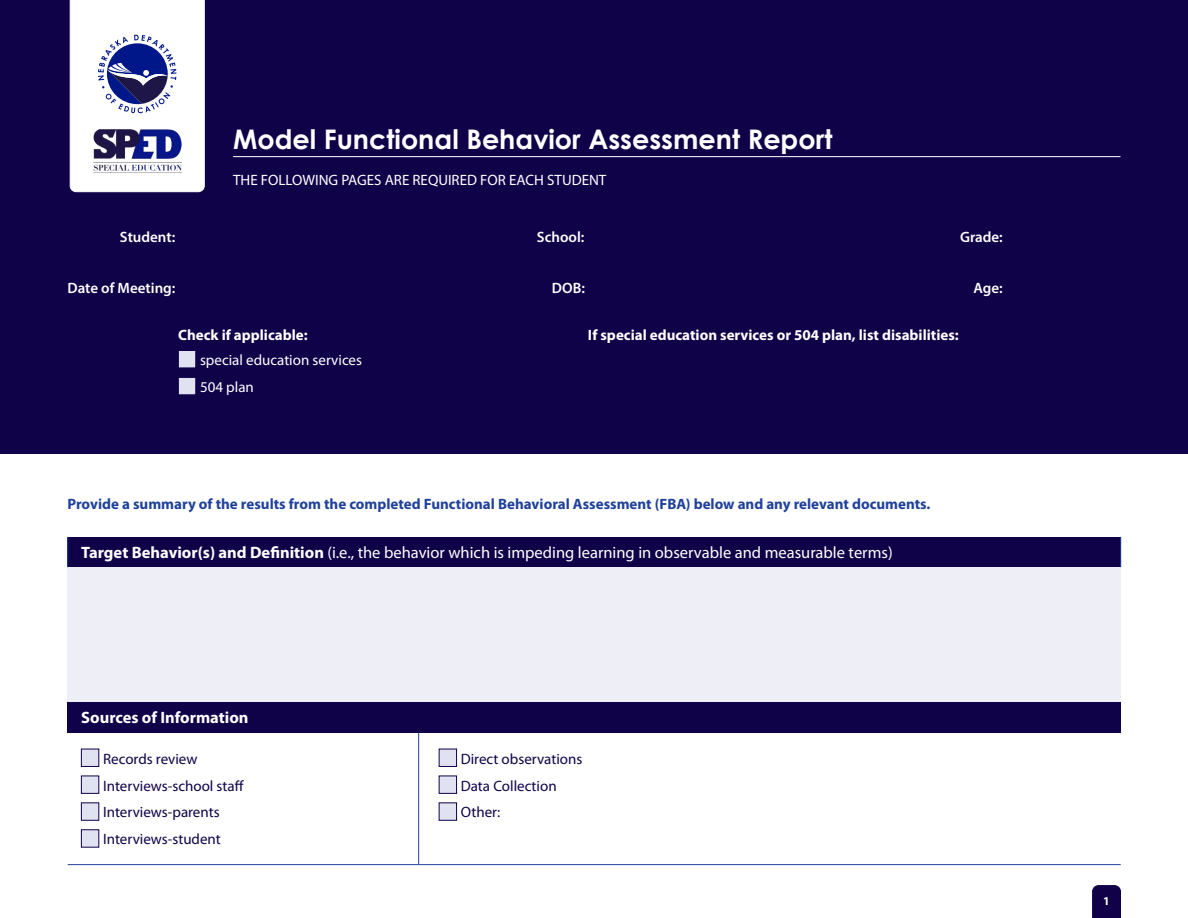
<style>
.page{position:relative;width:1188px;height:918px;background:#fff}
.page>*{position:absolute;margin:0;border:0;box-sizing:border-box;transform-origin:0 0}
.t1{font:700 27px "Century Gothic";color:#fff}
.t2{font:16.5px "Myriad Pro";color:#fff}
.t3{font:700 16.5px "Myriad Pro";color:#fff}
.t4{font:15px "Myriad Pro";color:#100249}
.t5{font:700 15px "Myriad Pro";color:#20419b}
.t6{font:15px "Myriad Pro";color:#fff}
.t7{font:700 15px "Myriad Pro";color:#fff}
.t8{font:600 15px "Myriad Pro";color:#fff}
.t9{font:700 12px "Myriad Pro";color:#fff}
.s1{font-weight:700}
</style>
<div class="page">
<div style="left:0;top:0;width:1188px;height:454px;background:#100249"></div>
<svg style="left:70px;top:0;width:134px;height:192px;background:#dcdeeb"></svg>
<img style="left:93px;top:130px;width:88px;height:42px">
<hr style="left:233px;top:156px;width:888px;height:1px;background:#fff">
<div style="left:178px;top:350px;width:18px;height:18px;background:#e0e1f1;border:1px solid #100249"></div>
<div style="left:178px;top:377px;width:18px;height:18px;background:#e0e1f1;border:1px solid #100249"></div>
<div style="left:68px;top:537px;width:1053px;height:30px;background:#100249"></div>
<div style="left:68px;top:567px;width:1053px;height:135px;background:#eeeef7"></div>
<div style="left:68px;top:702px;width:1053px;height:30px;background:#100249"></div>
<hr style="left:67px;top:537px;width:1px;height:30px;background:#1f419a">
<hr style="left:1120px;top:537px;width:1px;height:30px;background:#1f419a">
<hr style="left:418px;top:732px;width:1px;height:132px;background:#20419b">
<hr style="left:68px;top:864px;width:351px;height:1px;background:#20419b">
<hr style="left:419px;top:864px;width:702px;height:1px;background:#20419b">
<div style="left:81px;top:749px;width:18px;height:18px;background:#e0e1f1;border:1px solid #100249"></div>
<div style="left:81px;top:776px;width:18px;height:18px;background:#e0e1f1;border:1px solid #100249"></div>
<div style="left:81px;top:803px;width:18px;height:17px;background:#e0e1f1;border:1px solid #100249"></div>
<div style="left:81px;top:830px;width:18px;height:17px;background:#e0e1f1;border:1px solid #100249"></div>
<div style="left:439px;top:749px;width:18px;height:18px;background:#e0e1f1;border:1px solid #100249"></div>
<div style="left:439px;top:776px;width:18px;height:18px;background:#e0e1f1;border:1px solid #100249"></div>
<div style="left:439px;top:803px;width:18px;height:17px;background:#e0e1f1;border:1px solid #100249"></div>
<svg style="left:1093px;top:886px;width:28px;height:32px"></svg>
<h1 class="t1" style="left:233px;top:122px;width:601px">Model Functional Behavior Assessment Report</h1>
<p class="t6" style="left:233px;top:171px;width:375px">THE FOLLOWING PAGES ARE REQUIRED FOR EACH STUDENT</p>
<p class="t8" style="left:120px;top:228px;width:57px">Student:</p>
<p class="t8" style="left:537px;top:228px;width:49px">School:</p>
<p class="t8" style="left:960px;top:228px;width:44px">Grade:</p>
<p class="t8" style="left:67px;top:279px;width:109px">Date of Meeting:</p>
<p class="t8" style="left:552px;top:279px;width:34px">DOB:</p>
<p class="t8" style="left:974px;top:279px;width:31px">Age:</p>
<p class="t7" style="left:178px;top:326px;width:131px">Check if applicable:</p>
<p class="t6" style="left:200px;top:351px;width:164px">special education services</p>
<p class="t6" style="left:200px;top:378px;width:55px">504 plan</p>
<p class="t7" style="left:588px;top:326px;width:372px">If special education services or 504 plan, list disabilities:</p>
<p class="t5" style="left:67px;top:494px;width:865px">Provide a summary of the results from the completed Functional Behavioral Assessment (FBA) below and any relevant documents.</p>
<p class="t2" style="left:81px;top:543px;width:813px"><span class="s1">Target Behavior(s) and Definition</span> (i.e., the behavior which is impeding learning in observable and measurable terms)</p>
<h2 class="t3" style="left:81px;top:707px;width:169px">Sources of Information</h2>
<p class="t4" style="left:103px;top:749px;width:96px">Records review</p>
<p class="t4" style="left:103px;top:776px;width:143px">Interviews-school staff</p>
<p class="t4" style="left:103px;top:803px;width:118px">Interviews-parents</p>
<p class="t4" style="left:103px;top:830px;width:119px">Interviews-student</p>
<p class="t4" style="left:461px;top:749px;width:123px">Direct observations</p>
<p class="t4" style="left:461px;top:776px;width:97px">Data Collection</p>
<p class="t4" style="left:461px;top:803px;width:41px">Other:</p>
<p class="t9" style="left:1103px;top:894px;width:8px">1</p>
</div>
